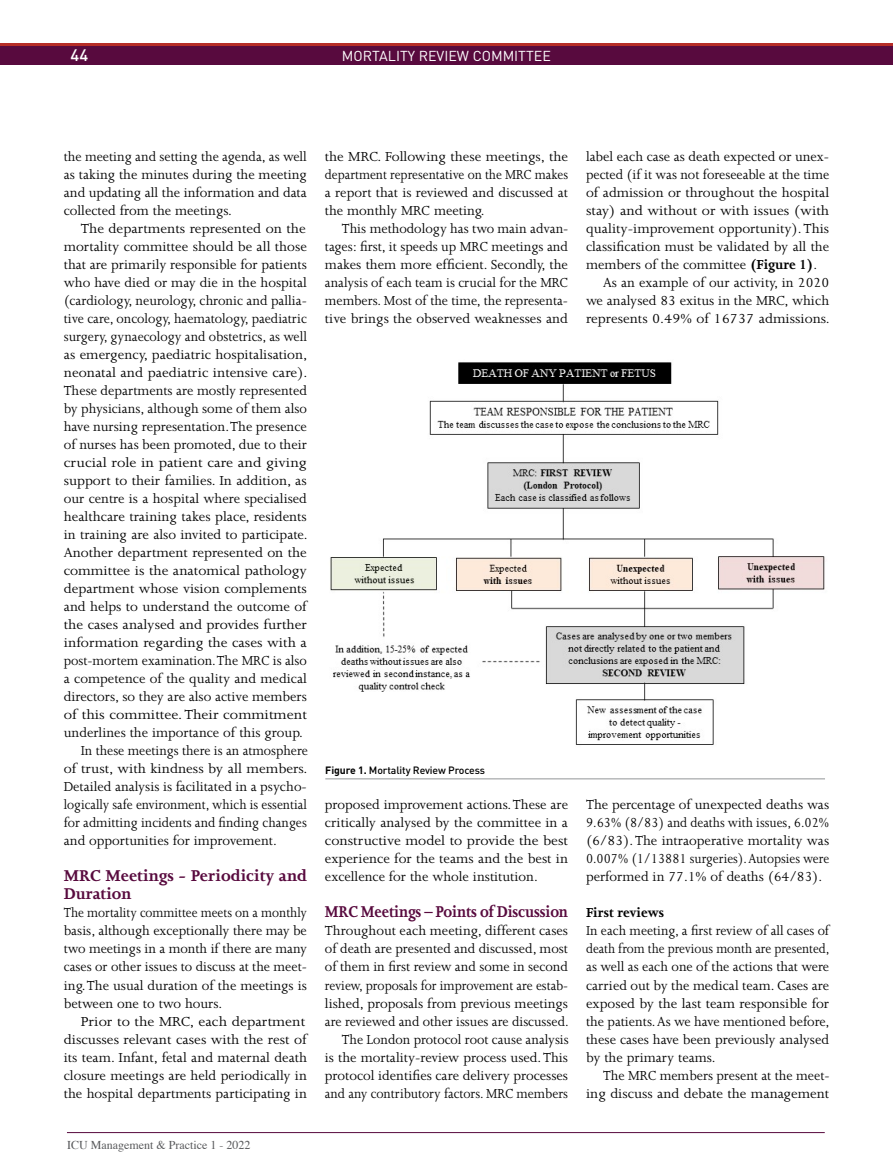
<style>
.page{position:relative;width:893px;height:1174px;background:#fff}
.page>*{position:absolute;margin:0;border:0;box-sizing:border-box;transform-origin:0 0}
.t1{font:700 18px/18px "Joanna";letter-spacing:-.005em;color:#580a3e}
.t2{font:700 18px "Joanna";letter-spacing:-.005em;color:#580a3e;scale:.92 1}
.t3{font:500 16.5px "DIN Pro";color:#fff}
.t4{font:15px/18px "Joanna";color:#000;text-align:justify}
.t5{font:15px/18px "Joanna";color:#000;text-align:justify;scale:.95 1}
.t6{font:15px/18px "Joanna";color:#000;text-align:justify;scale:.91 1}
.t7{font:15px/18px "Joanna";color:#000;text-align:justify;scale:1.08 1}
.t8{font:15px "Joanna";color:#000;scale:1.05 1}
.t9{font:15px "Joanna";color:#000;scale:.96 1}
.t10{font:15px "Joanna";color:#000;scale:1.04 1}
.t11{font:15px "Joanna";color:#000;scale:1.06 1}
.t12{font:15px "Joanna";color:#000;scale:1.09 1}
.t13{font:15px "Joanna";color:#000;scale:.92 1}
.t14{font:700 15px "Joanna";color:#000}
.t15{font:14.25px "DIN";color:#fff}
.t16{font:12px "Times";color:#58595b}
.t17{font:500 10.5px "DIN Pro";letter-spacing:-.01em;color:#000}
.s1{font-weight:700}
</style>
<div class="page">
<div style="left:0;top:46px;width:893px;height:19px;background:#580a3e"></div>
<hr style="left:0;top:44px;width:893px;height:2px;background:#b62d27">
<hr style="left:67px;top:1132px;width:758px;height:1px;background:#580a3e">
<img style="left:330px;top:362px;width:495px;height:383px">
<hr style="left:325px;top:778px;width:500px;height:1px;background:#939598">
<p class="t3" style="left:71px;top:44px;width:19px">44</p>
<p class="t15" style="left:342px;top:47px;width:211px">MORTALITY REVIEW COMMITTEE</p>
<p class="t4" style="left:64px;top:148px;width:245px">the meeting and setting the agenda, as well as taking the minutes during the meeting and updating all the information and data collected from the meetings.</p>
<p class="t8" style="left:81px;top:221px;width:216px">The departments represented on the</p>
<p class="t4" style="left:64px;top:238px;width:245px">mortality committee should be all those</p>
<p class="t4" style="left:64px;top:256px;width:245px">that are primarily responsible for patients</p>
<p class="t4" style="left:64px;top:274px;width:245px">who have died or may die in the hospital</p>
<p class="t4" style="left:64px;top:292px;width:245px">(cardiology, neurology, chronic and pallia-</p>
<p class="t9" style="left:64px;top:311px;width:255px">tive care, oncology, haematology, paediatric</p>
<p class="t9" style="left:64px;top:329px;width:255px">surgery, gynaecology and obstetrics, as well</p>
<p class="t4" style="left:64px;top:346px;width:245px">as emergency, paediatric hospitalisation,</p>
<p class="t8" style="left:64px;top:365px;width:234px">neonatal and paediatric intensive care).</p>
<p class="t4" style="left:64px;top:382px;width:245px">These departments are mostly represented</p>
<p class="t4" style="left:64px;top:400px;width:245px">by physicians, although some of them also</p>
<p class="t4" style="left:64px;top:418px;width:245px">have nursing representation. The presence</p>
<p class="t4" style="left:64px;top:436px;width:245px">of nurses has been promoted, due to their</p>
<p class="t12" style="left:64px;top:455px;width:225px">crucial role in patient care and giving</p>
<p class="t4" style="left:64px;top:472px;width:245px">support to their families. In addition, as</p>
<p class="t4" style="left:64px;top:490px;width:245px">our centre is a hospital where specialised</p>
<p class="t4" style="left:64px;top:508px;width:245px">healthcare training takes place, residents</p>
<p class="t4" style="left:64px;top:526px;width:245px">in training are also invited to participate.</p>
<p class="t10" style="left:64px;top:545px;width:235px">Another department represented on the</p>
<p class="t8" style="left:64px;top:563px;width:233px">committee is the anatomical pathology</p>
<p class="t10" style="left:64px;top:581px;width:235px">department whose vision complements</p>
<p class="t4" style="left:64px;top:598px;width:245px">and helps to understand the outcome of</p>
<p class="t8" style="left:64px;top:617px;width:233px">the cases analysed and provides further</p>
<p class="t11" style="left:64px;top:635px;width:231px">information regarding the cases with a</p>
<p class="t9" style="left:64px;top:653px;width:255px">post-mortem examination. The MRC is also</p>
<p class="t4" style="left:64px;top:670px;width:245px">a competence of the quality and medical</p>
<p class="t4" style="left:64px;top:688px;width:245px">directors, so they are also active members</p>
<p class="t12" style="left:64px;top:707px;width:225px">of this committee. Their commitment</p>
<p class="t4" style="left:64px;top:724px;width:241px">underlines the importance of this group.</p>
<p class="t5" style="left:81px;top:742px;width:241px">In these meetings there is an atmosphere</p>
<p class="t8" style="left:64px;top:761px;width:234px">of trust, with kindness by all members.</p>
<p class="t4" style="left:64px;top:778px;width:245px">Detailed analysis is facilitated in a psycho-</p>
<p class="t13" style="left:64px;top:797px;width:266px">logically safe environment, which is essential</p>
<p class="t5" style="left:64px;top:814px;width:257px">for admitting incidents and finding changes</p>
<p class="t4" style="left:64px;top:832px;width:215px">and opportunities for improvement.</p>
<p class="t1" style="left:64px;top:867px;width:245px">MRC Meetings - Periodicity and<br>Duration</p>
<p class="t6" style="left:64px;top:904px;width:269px">The mortality committee meets on a monthly basis, although exceptionally there may be two meetings in a month if there are many cases or other issues to discuss at the meet&shy;ing. The usual duration of the meetings is between one to two hours.</p>
<p class="t7" style="left:64px;top:1012px;width:227px;text-indent:17px">Prior to the MRC, each department discusses relevant cases with the rest of its team. Infant, fetal and maternal death closure meetings are held periodically in the hospital departments participating in</p>
<p class="t16" style="left:67px;top:1134px;width:185px">ICU Management &amp; Practice 1 - 2022</p>
<p class="t4" style="left:325px;top:148px;width:245px">the MRC. Following these meetings, the department representative on the MRC makes a report that is reviewed and discussed at the monthly MRC meeting.</p>
<p class="t4" style="left:325px;top:220px;width:245px;text-indent:17px">This methodology has two main advan&shy;tages: first, it speeds up MRC meetings and makes them more efficient. Secondly, the analysis of each team is crucial for the MRC members. Most of the time, the representa&shy;tive brings the observed weaknesses and</p>
<p class="t17" style="left:325px;top:763px;width:161px"><span class="s1">Figure 1.</span> Mortality Review Process</p>
<p class="t4" style="left:325px;top:796px;width:245px">proposed improvement actions. These are critically analysed by the committee in a constructive model to provide the best experience for the teams and the best in excellence for the whole institution.</p>
<p class="t2" style="left:325px;top:902px;width:266px">MRC Meetings – Points of Discussion</p>
<p class="t4" style="left:325px;top:922px;width:245px;text-align:right">Throughout each meeting, different cases of death are presented and discussed, most of them in first review and some in second review, proposals for improvement are estab&shy;lished, proposals from previous meetings are reviewed and other issues are discussed.<br>The London protocol root cause analysis<br>is the mortality-review process used. This protocol identifies care delivery processes and any contributory factors. MRC members</p>
<p class="t4" style="left:586px;top:148px;width:245px">label each case as death expected or unex-</p>
<p class="t4" style="left:586px;top:166px;width:245px">pected (if it was not foreseeable at the time</p>
<p class="t4" style="left:586px;top:184px;width:245px">of admission or throughout the hospital</p>
<p class="t11" style="left:586px;top:203px;width:231px">stay) and without or with issues (with</p>
<p class="t4" style="left:586px;top:220px;width:245px">quality-improvement opportunity). This</p>
<p class="t4" style="left:586px;top:238px;width:245px">classification must be validated by all the</p>
<p class="t4" style="left:586px;top:256px;width:233px">members of the committee <span class="s1">(Figure 1)</span>.</p>
<p class="t4" style="left:603px;top:274px;width:228px">As an example of our activity, in 2020</p>
<p class="t4" style="left:586px;top:292px;width:245px">we analysed 83 exitus in the MRC, which</p>
<p class="t10" style="left:586px;top:311px;width:236px">represents 0.49% of 16737 admissions.</p>
<p class="t4" style="left:586px;top:796px;width:245px">The percentage of unexpected deaths was 9.63% (8/83) and deaths with issues, 6.02% (6/83). The intraoperative mortality was 0.007% (1/13881 surgeries). Autopsies were performed in 77.1% of deaths (64/83).</p>
<p class="t14" style="left:586px;top:905px;width:80px">First reviews</p>
<p class="t5" style="left:586px;top:922px;width:258px">In each meeting, a first review of all cases of death from the previous month are presented, as well as each one of the actions that were carried out by the medical team. Cases are exposed by the last team responsible for the patients. As we have mentioned before, these cases have been previously analysed by the primary teams.</p>
<p class="t4" style="left:586px;top:1066px;width:245px;text-align:right">The MRC members present at the meet&shy;ing discuss and debate the management</p>
</div>
